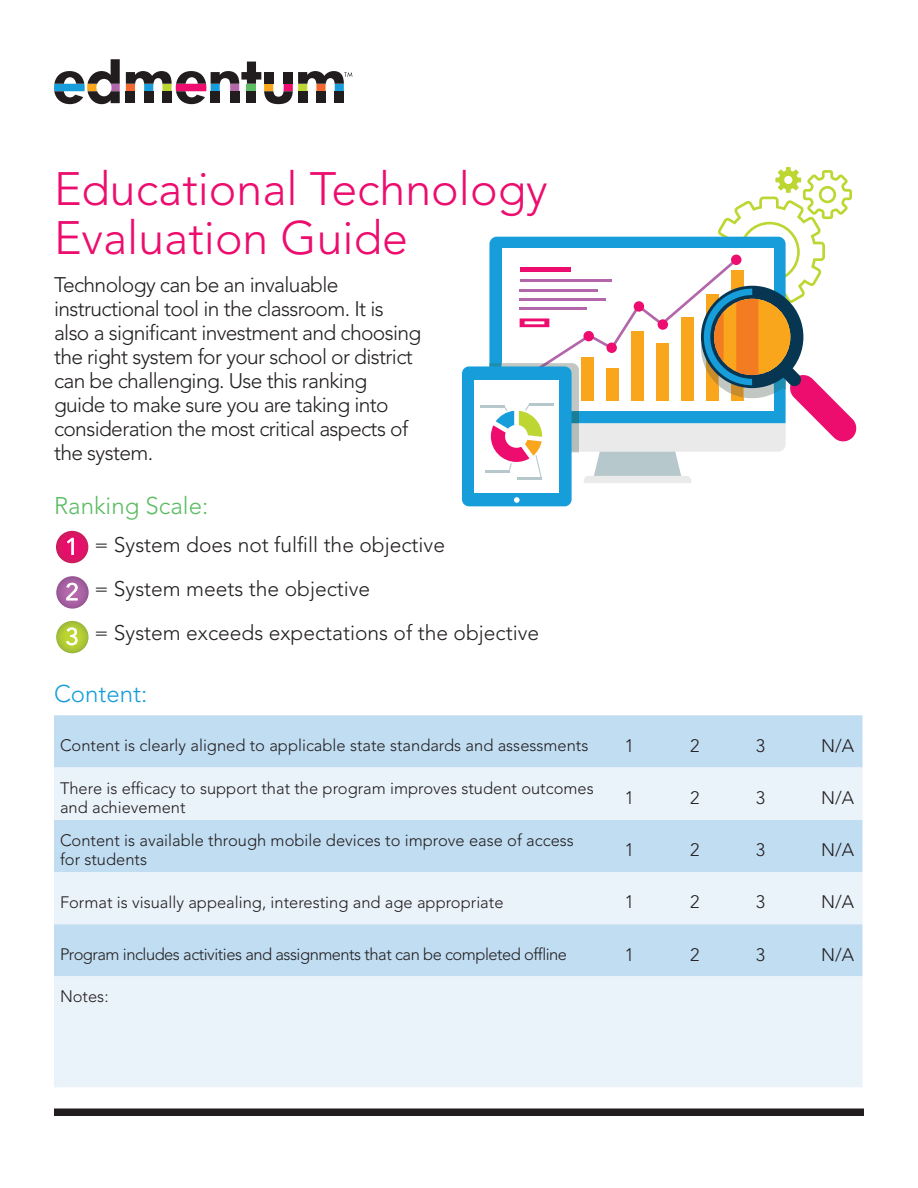
<style>
.page{position:relative;width:918px;height:1188px;background:#fff}
.page>*{position:absolute;margin:0;border:0;box-sizing:border-box;transform-origin:0 0}
.t1{font:300 46.5px/49.5px "Avenir LT Std";color:#ec0d6e}
.t2{font:300 24px "Avenir LT Std";color:#5bbc63}
.t3{font:300 24px "Avenir LT Std";color:#179eda}
.t4{font:300 21px/24px "Avenir LT Std";letter-spacing:-.03em;color:#231f20}
.t5{font:300 21px/44.2px "Avenir LT Std";color:#231f20}
.t6{font:300 18px "Avenir LT Std";color:#231f20}
.t7{font:300 16.5px/19.5px "Avenir LT Std";color:#231f20}
.t8{font:300 16.5px "Avenir LT Std";letter-spacing:-.03em;color:#231f20}
</style>
<div class="page">
<svg style="left:126px;top:62px;width:226px;height:42px"></svg>
<svg style="left:54px;top:59px;width:66px;height:45px"></svg>
<div style="left:54px;top:1108px;width:810px;height:8px;background:#211d1e"></div>
<div style="left:54px;top:715px;width:808px;height:53px;background:#c1ddf2"></div>
<svg style="left:54px;top:768px;width:808px;height:319px;fill:#eaf2fa"></svg>
<img style="left:56px;top:531px;width:32px;height:32px">
<img style="left:67px;top:538px;width:7px;height:17px">
<img style="left:56px;top:576px;width:33px;height:33px">
<img style="left:66px;top:583px;width:12px;height:17px">
<img style="left:56px;top:621px;width:33px;height:32px">
<img style="left:66px;top:627px;width:11px;height:18px">
<div style="left:462px;top:366px;width:110px;height:140px;background:#179eda;border-radius:7px"></div>
<svg style="left:514px;top:497px;width:6px;height:6px"></svg>
<div style="left:474px;top:380px;width:85px;height:113px;background:#fff"></div>
<svg style="left:469px;top:167px;width:388px;height:316px"></svg>
<h1 class="t1" style="left:54px;top:164px;width:495px">Educational Technology<br>Evaluation Guide</h1>
<p class="t4" style="left:54px;top:272px;width:369px">Technology can be an invaluable instructional tool in the classroom. It is also a significant investment and choosing the right system for your school or district can be challenging. Use this ranking guide to make sure you are taking into consideration the most critical aspects of the system.</p>
<h2 class="t2" style="left:54px;top:492px;width:156px">Ranking Scale:</h2>
<p class="t5" style="left:94px;top:523px;width:446px">= System does not fulfill the objective<br>= System meets the objective<br>= System exceeds expectations of the objective</p>
<h2 class="t3" style="left:54px;top:679px;width:95px">Content:</h2>
<p class="t7" style="left:60px;top:736px;width:530px">Content is clearly aligned to applicable state standards and assessments</p>
<p class="t6" style="left:625px;top:735px;width:11px">1</p>
<p class="t6" style="left:690px;top:735px;width:11px">2</p>
<p class="t6" style="left:756px;top:735px;width:11px">3</p>
<p class="t6" style="left:821px;top:735px;width:34px">N/A</p>
<p class="t7" style="left:60px;top:778px;width:535px">There is efficacy to support that the program improves student outcomes and achievement</p>
<p class="t6" style="left:625px;top:787px;width:11px">1</p>
<p class="t6" style="left:690px;top:787px;width:11px">2</p>
<p class="t6" style="left:756px;top:787px;width:11px">3</p>
<p class="t6" style="left:821px;top:787px;width:34px">N/A</p>
<p class="t7" style="left:60px;top:830px;width:515px">Content is available through mobile devices to improve ease of access for students</p>
<p class="t6" style="left:625px;top:839px;width:11px">1</p>
<p class="t6" style="left:690px;top:839px;width:11px">2</p>
<p class="t6" style="left:756px;top:839px;width:11px">3</p>
<p class="t6" style="left:821px;top:839px;width:34px">N/A</p>
<p class="t7" style="left:60px;top:892px;width:445px">Format is visually appealing, interesting and age appropriate</p>
<p class="t6" style="left:625px;top:892px;width:11px">1</p>
<p class="t6" style="left:690px;top:892px;width:11px">2</p>
<p class="t6" style="left:756px;top:892px;width:11px">3</p>
<p class="t6" style="left:821px;top:892px;width:34px">N/A</p>
<p class="t8" style="left:60px;top:945px;width:509px">Program includes activities and assignments that can be completed offline</p>
<p class="t6" style="left:625px;top:944px;width:11px">1</p>
<p class="t6" style="left:690px;top:944px;width:11px">2</p>
<p class="t6" style="left:756px;top:944px;width:11px">3</p>
<p class="t6" style="left:821px;top:944px;width:34px">N/A</p>
<p class="t7" style="left:60px;top:987px;width:50px">Notes:</p>
</div>
